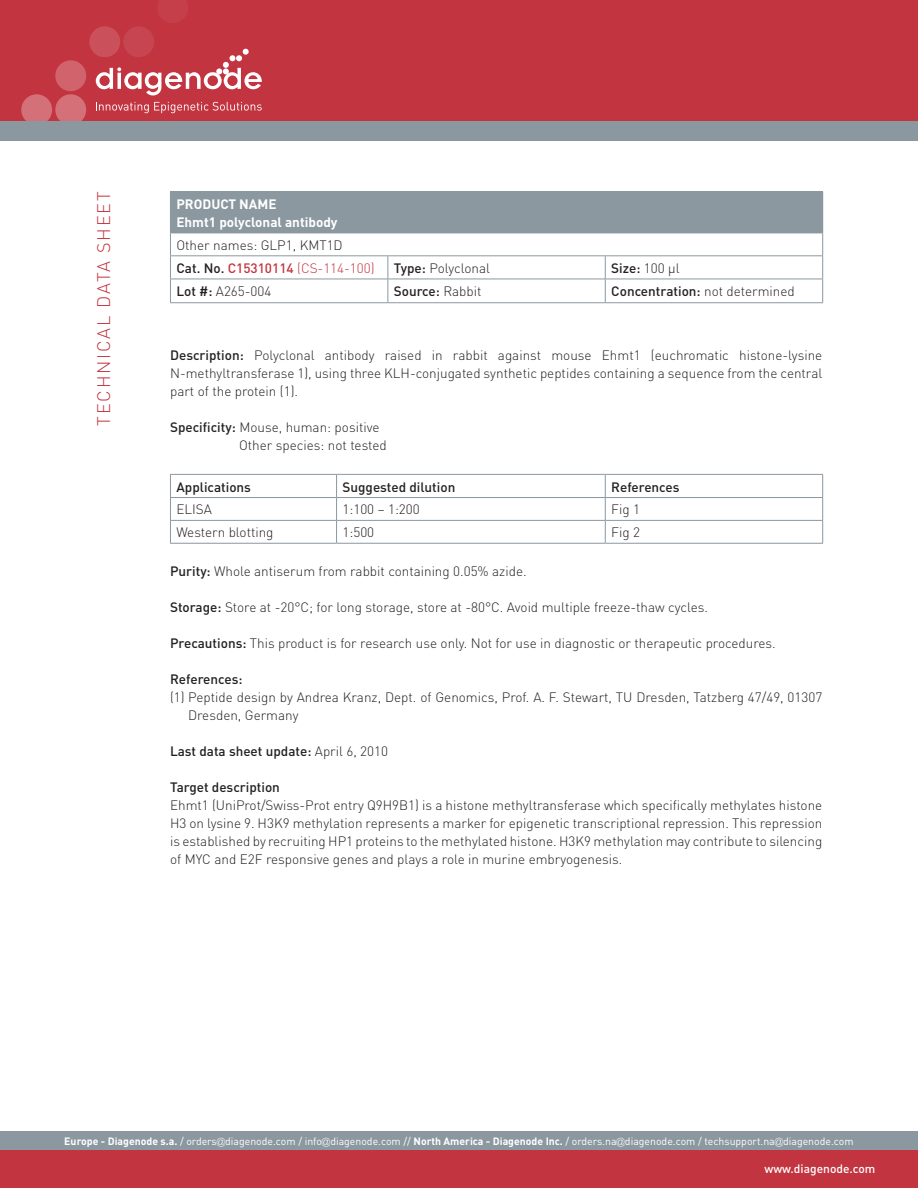
<style>
.page{position:relative;width:918px;height:1188px;background:#fff}
.page>*{position:absolute;margin:0;border:0;box-sizing:border-box;transform-origin:0 0}
.BODY{font:300 18px "DIN";letter-spacing:.1em;color:#c23440}
.BODY-2{font:300 13.5px/18px "DIN";color:#231f20;text-align:justify}
.TAB{font:500 13.5px "DIN";color:#231f20}
.TAB-2{font:300 13.5px "DIN";color:#231f20}
.BODY-3{font:500 13.5px "DIN";color:#231f20}
.BODY-4{font:700 13.5px "DIN";color:#fff}
.TAB-3{font:300 13.5px "DIN";color:#c23440}
.t1{font:500 12px "DIN";color:#fff}
.t2{font:10.5px "DIN";color:#fff}
.s1{font-weight:500;color:#231f20}
.s2{font-weight:500}
.s3{font-weight:300}
.s4{font-weight:700}
.s5{font-family:"Gill Sans";font-weight:300}
</style>
<div class="page">
<div style="left:0;top:1131px;width:918px;height:20px;background:#8b98a0"></div>
<div style="left:0;top:0;width:918px;height:121px;background:#c23440"></div>
<div style="left:55px;top:94px;width:31px;height:31px;background:#d47078;border-radius:50%"></div>
<div style="left:21px;top:94px;width:31px;height:31px;background:#d47078;border-radius:50%"></div>
<div style="left:55px;top:60px;width:31px;height:31px;background:#d0636c;border-radius:50%"></div>
<div style="left:89px;top:26px;width:31px;height:31px;background:#ca515b;border-radius:50%"></div>
<div style="left:123px;top:26px;width:31px;height:31px;background:#c74550;border-radius:50%"></div>
<svg style="left:158px;top:0;width:30px;height:23px"></svg>
<div style="left:0;top:121px;width:918px;height:20px;background:#8b98a0"></div>
<div style="left:0;top:1151px;width:918px;height:37px;background:#c23440"></div>
<svg style="left:96px;top:49px;width:166px;height:46px"></svg>
<svg style="left:96px;top:102px;width:166px;height:11px"></svg>
<div style="left:170px;top:192px;width:653px;height:41px;background:#8b98a0"></div>
<hr style="left:170px;top:191px;width:218px;height:1px;background:#8b98a0">
<hr style="left:388px;top:191px;width:217px;height:1px;background:#8b98a0">
<hr style="left:605px;top:191px;width:218px;height:1px;background:#8b98a0">
<hr style="left:170px;top:233px;width:218px;height:1px;background:#8b98a0">
<hr style="left:388px;top:233px;width:217px;height:1px;background:#8b98a0">
<hr style="left:605px;top:233px;width:218px;height:1px;background:#8b98a0">
<hr style="left:170px;top:255px;width:218px;height:1px;background:#8b98a0">
<hr style="left:388px;top:255px;width:217px;height:1px;background:#8b98a0">
<hr style="left:605px;top:255px;width:218px;height:1px;background:#8b98a0">
<hr style="left:170px;top:279px;width:218px;height:1px;background:#8b98a0">
<svg style="left:170px;top:233px;width:1px;height:69px"></svg>
<hr style="left:388px;top:279px;width:217px;height:1px;background:#8b98a0">
<svg style="left:387px;top:256px;width:1px;height:46px"></svg>
<hr style="left:605px;top:279px;width:218px;height:1px;background:#8b98a0">
<svg style="left:605px;top:256px;width:1px;height:46px"></svg>
<svg style="left:822px;top:233px;width:1px;height:69px"></svg>
<hr style="left:170px;top:302px;width:218px;height:1px;background:#8b98a0">
<hr style="left:388px;top:302px;width:217px;height:1px;background:#8b98a0">
<hr style="left:605px;top:302px;width:218px;height:1px;background:#8b98a0">
<hr style="left:170px;top:474px;width:167px;height:1px;background:#8b98a0">
<hr style="left:337px;top:474px;width:268px;height:1px;background:#8b98a0">
<hr style="left:605px;top:474px;width:218px;height:1px;background:#8b98a0">
<hr style="left:170px;top:497px;width:167px;height:1px;background:#8b98a0">
<hr style="left:337px;top:497px;width:268px;height:1px;background:#8b98a0">
<hr style="left:605px;top:497px;width:218px;height:1px;background:#8b98a0">
<hr style="left:170px;top:520px;width:167px;height:1px;background:#8b98a0">
<svg style="left:170px;top:475px;width:1px;height:68px"></svg>
<hr style="left:337px;top:520px;width:268px;height:1px;background:#8b98a0">
<svg style="left:336px;top:475px;width:1px;height:68px"></svg>
<hr style="left:605px;top:520px;width:218px;height:1px;background:#8b98a0">
<svg style="left:605px;top:475px;width:1px;height:68px"></svg>
<svg style="left:822px;top:475px;width:1px;height:68px"></svg>
<hr style="left:170px;top:543px;width:167px;height:1px;background:#8b98a0">
<hr style="left:337px;top:543px;width:268px;height:1px;background:#8b98a0">
<hr style="left:605px;top:543px;width:218px;height:1px;background:#8b98a0">
<p class="BODY" style="left:93px;top:426px;width:236px;rotate:-90deg">TECHNICAL DATA SHEET</p>
<p class="BODY-4" style="left:176px;top:195px;width:102px">PRODUCT NAME</p>
<p class="BODY-4" style="left:176px;top:213px;width:163px">Ehmt1 polyclonal antibody</p>
<p class="BODY-2" style="left:176px;top:236px;width:168px">Other names: GLP1, KMT1D</p>
<p class="TAB-3" style="left:176px;top:260px;width:200px"><span class="s1">Cat. No.</span> <span class="s2">C15310114</span> (CS-114-100)</p>
<p class="TAB-2" style="left:394px;top:260px;width:98px"><span class="s2">Type:</span> Polyclonal</p>
<p class="TAB" style="left:611px;top:259px;width:70px">Size: <span class="s3">100 μl</span></p>
<p class="TAB-2" style="left:176px;top:283px;width:96px"><span class="s2">Lot #:</span> A265-004</p>
<p class="TAB" style="left:394px;top:283px;width:89px">Source: <span class="s3">Rabbit</span></p>
<p class="TAB" style="left:611px;top:283px;width:185px">Concentration: <span class="s3">not determined</span></p>
<p class="BODY-2" style="left:170px;top:346px;width:654px"><span class="s2">Description:</span> Polyclonal antibody raised in rabbit against mouse Ehmt1 (euchromatic histone-lysine N-methyltransferase 1), using three KLH-conjugated synthetic peptides containing a sequence from the central part of the protein (1).</p>
<p class="BODY-2" style="left:170px;top:418px;width:211px"><span class="s2">Specificity:</span> Mouse, human: positive</p>
<p class="BODY-2" style="left:239px;top:436px;width:149px">Other species: not tested</p>
<p class="TAB" style="left:176px;top:478px;width:76px">Applications</p>
<p class="TAB" style="left:343px;top:478px;width:114px">Suggested dilution</p>
<p class="TAB" style="left:611px;top:478px;width:70px">References</p>
<p class="TAB-2" style="left:176px;top:501px;width:37px">ELISA</p>
<p class="TAB-2" style="left:343px;top:501px;width:79px">1:100 – 1:200</p>
<p class="TAB-2" style="left:611px;top:501px;width:30px">Fig 1</p>
<p class="TAB-2" style="left:176px;top:524px;width:99px">Western blotting</p>
<p class="TAB-2" style="left:343px;top:524px;width:33px">1:500</p>
<p class="TAB-2" style="left:611px;top:524px;width:30px">Fig 2</p>
<p class="BODY-2" style="left:170px;top:562px;width:358px"><span class="s2">Purity:</span> Whole antiserum from rabbit containing 0.05% azide.</p>
<p class="BODY-2" style="left:170px;top:598px;width:540px"><span class="s2">Storage:</span> Store at -20°C; for long storage, store at -80°C. Avoid multiple freeze-thaw cycles.</p>
<p class="BODY-2" style="left:170px;top:634px;width:607px"><span class="s2">Precautions:</span> This product is for research use only. Not for use in diagnostic or therapeutic procedures.</p>
<p class="BODY-3" style="left:170px;top:670px;width:74px">References:</p>
<p class="BODY-2" style="left:188px;top:688px;width:636px;text-indent:-18px">(1) Peptide design by Andrea Kranz, Dept. of Genomics, Prof. A. F. Stewart, TU Dresden, Tatzberg 47/49, 01307<br>Dresden, Germany</p>
<p class="BODY-3" style="left:170px;top:742px;width:220px">Last data sheet update: <span class="s3">April 6, 2010</span></p>
<p class="BODY-3" style="left:170px;top:778px;width:111px">Target description</p>
<p class="BODY-2" style="left:170px;top:796px;width:654px">Ehmt1 (UniProt/Swiss-Prot entry Q9H9B1) is a histone methyltransferase which specifically methylates histone H3 on lysine 9. H3K9 methylation represents a marker for epigenetic transcriptional repression. This repression is established by recruiting HP1 proteins to the methylated histone. H3K9 methylation may contribute to silencing of MYC and E2F responsive genes and plays a role in murine embryogenesis.</p>
<p class="t2" style="left:64px;top:1134px;width:791px"><span class="s4">Europe - Diagenode s.a.</span> / orders<span class="s5">@</span>diagenode.com / info<span class="s5">@</span>diagenode.com // <span class="s4">North America - Diagenode Inc.</span> / orders.na<span class="s5">@</span>diagenode.com / techsupport.na<span class="s5">@</span>diagenode.com</p>
<p class="t1" style="left:764px;top:1161px;width:113px">www.diagenode.com</p>
</div>
